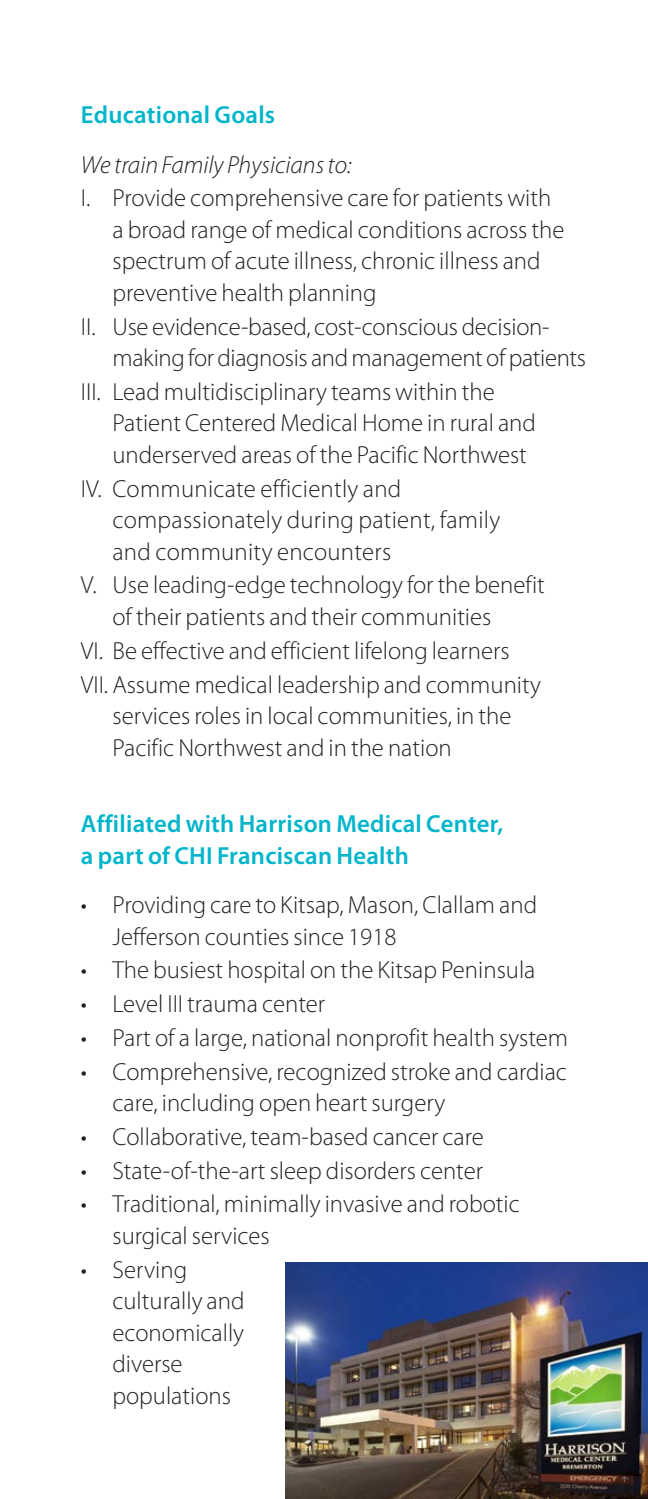
<style>
.page{position:relative;width:648px;height:1499px;background:#fff}
.page>*{position:absolute;margin:0;border:0;box-sizing:border-box;transform-origin:0 0}
.body_copy{font:300 24.75px/31.5px "Myriad Pro";color:#231f20}
.body_copy-2{font:600 24.75px/31.5px "Myriad Pro";letter-spacing:.01em;color:#00b5cb}
.body_copy-3{font:italic 300 24.75px "Myriad Pro";color:#231f20}
</style>
<div class="page">
<img style="left:286px;top:1262px;width:362px;height:236px">
<p class="body_copy-2" style="left:81px;top:98px;width:196px">Educational Goals</p>
<p class="body_copy-3" style="left:81px;top:149px;width:272px">We train Family Physicians to:</p>
<p class="body_copy" style="left:112px;top:182px;width:454px;text-indent:-32px">I. Provide comprehensive care for patients with a broad range of medical conditions across the spectrum of acute illness, chronic illness and preventive health planning</p>
<p class="body_copy" style="left:112px;top:310px;width:475px;text-indent:-32px">II. Use evidence-based, cost-conscious decision&shy;making for diagnosis and management of patients</p>
<p class="body_copy" style="left:112px;top:376px;width:425px;text-indent:-32px">III. Lead multidisciplinary teams within the<br>Patient Centered Medical Home in rural and underserved areas of the Pacific Northwest</p>
<p class="body_copy" style="left:112px;top:472px;width:389px;text-indent:-31px">IV. Communicate efficiently and compassionately during patient, family and community encounters</p>
<p class="body_copy" style="left:112px;top:569px;width:434px;text-indent:-32px">V. Use leading-edge technology for the benefit of their patients and their communities</p>
<p class="body_copy" style="left:81px;top:634px;width:430px">VI. Be effective and efficient lifelong learners</p>
<p class="body_copy" style="left:112px;top:668px;width:430px;text-indent:-32px">VII. Assume medical leadership and community services roles in local communities, in the<br>Pacific Northwest and in the nation</p>
<p class="body_copy-2" style="left:81px;top:807px;width:424px">Affiliated with Harrison Medical Center, a part of CHI Franciscan Health</p>
<p class="body_copy" style="left:112px;top:889px;width:426px;text-indent:-32px">• Providing care to Kitsap, Mason, Clallam and<br>Jefferson counties since 1918</p>
<p class="body_copy" style="left:81px;top:954px;width:456px">• The busiest hospital on the Kitsap Peninsula</p>
<p class="body_copy" style="left:81px;top:988px;width:246px">• Level III trauma center</p>
<p class="body_copy" style="left:81px;top:1021px;width:489px">• Part of a large, national nonprofit health system</p>
<p class="body_copy" style="left:112px;top:1055px;width:456px;text-indent:-32px">• Comprehensive, recognized stroke and cardiac care, including open heart surgery</p>
<p class="body_copy" style="left:81px;top:1120px;width:404px">• Collaborative, team-based cancer care</p>
<p class="body_copy" style="left:81px;top:1154px;width:404px">• State-of-the-art sleep disorders center</p>
<p class="body_copy" style="left:112px;top:1188px;width:409px;text-indent:-31px">• Traditional, minimally invasive and robotic surgical services</p>
<p class="body_copy" style="left:112px;top:1253px;width:134px;text-indent:-32px">• Serving culturally and economically diverse populations</p>
</div>
